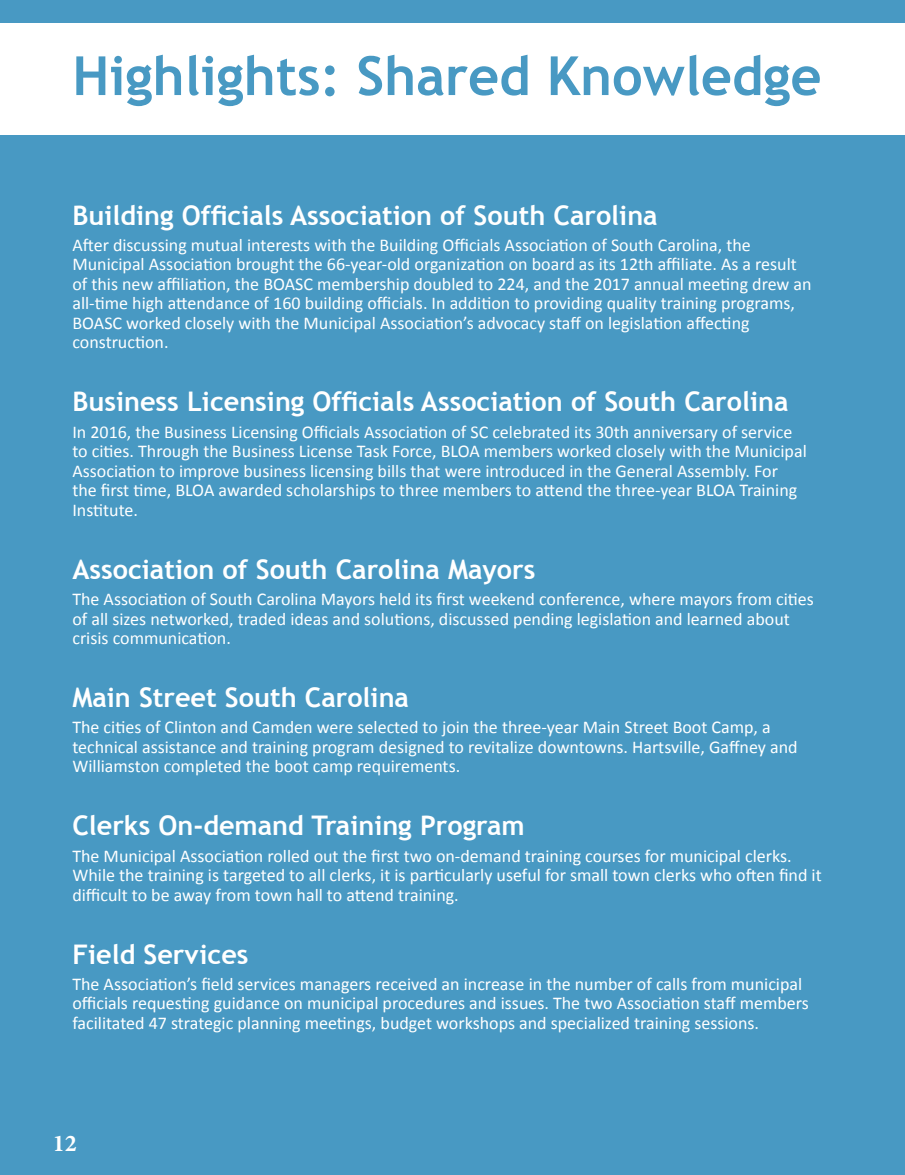
<style>
.page{position:relative;width:905px;height:1175px;background:#fff}
.page>*{position:absolute;margin:0;border:0;box-sizing:border-box;transform-origin:0 0}
.t1{font:700 54px "Trebuchet MS";color:#4899c3}
.t2{font:700 27px "Trebuchet MS";color:#fff}
.t3{font:700 24px "Minion Pro";color:#fff}
.t4{font:18px/19.5px "Calibri";color:#fff}
</style>
<div class="page">
<div style="left:0;top:136px;width:904px;height:1038px;background:#4899c3"></div>
<div style="left:0;top:0;width:904px;height:22px;background:#4899c3"></div>
<h1 class="t1" style="left:72px;top:42px;width:750px">Highlights: Shared Knowledge</h1>
<h2 class="t2" style="left:72px;top:198px;width:586px">Building Officials Association of South Carolina</h2>
<p class="t4" style="left:72px;top:234px;width:740px">After discussing mutual interests with the Building Officials Association of South Carolina, the Municipal Association brought the 66-year-old organization on board as its 12th affiliate. As a result of this new affiliation, the BOASC membership doubled to 224, and the 2017 annual meeting drew an all-time high attendance of 160 building officials. In addition to providing quality training programs, BOASC worked closely with the Municipal Association’s advocacy staff on legislation affecting construction.</p>
<h2 class="t2" style="left:72px;top:385px;width:717px">Business Licensing Officials Association of South Carolina</h2>
<p class="t4" style="left:72px;top:421px;width:736px">In 2016, the Business Licensing Officials Association of SC celebrated its 30th anniversary of service to cities. Through the Business License Task Force, BLOA members worked closely with the Municipal Association to improve business licensing bills that were introduced in the General Assembly. For the first time, BLOA awarded scholarships to three members to attend the three-year BLOA Training Institute.</p>
<h2 class="t2" style="left:72px;top:552px;width:464px">Association of South Carolina Mayors</h2>
<p class="t4" style="left:72px;top:588px;width:743px">The Association of South Carolina Mayors held its first weekend conference, where mayors from cities of all sizes networked, traded ideas and solutions, discussed pending legislation and learned about crisis communication.</p>
<h2 class="t2" style="left:72px;top:680px;width:338px">Main Street South Carolina</h2>
<p class="t4" style="left:72px;top:716px;width:726px">The cities of Clinton and Camden were selected to join the three-year Main Street Boot Camp, a technical assistance and training program designed to revitalize downtowns. Hartsville, Gaffney and<br>Williamston completed the boot camp requirements.</p>
<h2 class="t2" style="left:72px;top:809px;width:453px">Clerks On-demand Training Program</h2>
<p class="t4" style="left:72px;top:845px;width:750px">The Municipal Association rolled out the first two on-demand training courses for municipal clerks.<br>While the training is targeted to all clerks, it is particularly useful for small town clerks who often find it difficult to be away from town hall to attend training.</p>
<h2 class="t2" style="left:72px;top:937px;width:178px">Field Services</h2>
<p class="t4" style="left:72px;top:973px;width:738px">The Association’s field services managers received an increase in the number of calls from municipal officials requesting guidance on municipal procedures and issues. The two Association staff members facilitated 47 strategic planning meetings, budget workshops and specialized training sessions.</p>
<h3 class="t3" style="left:53px;top:1126px;width:25px">12</h3>
</div>
